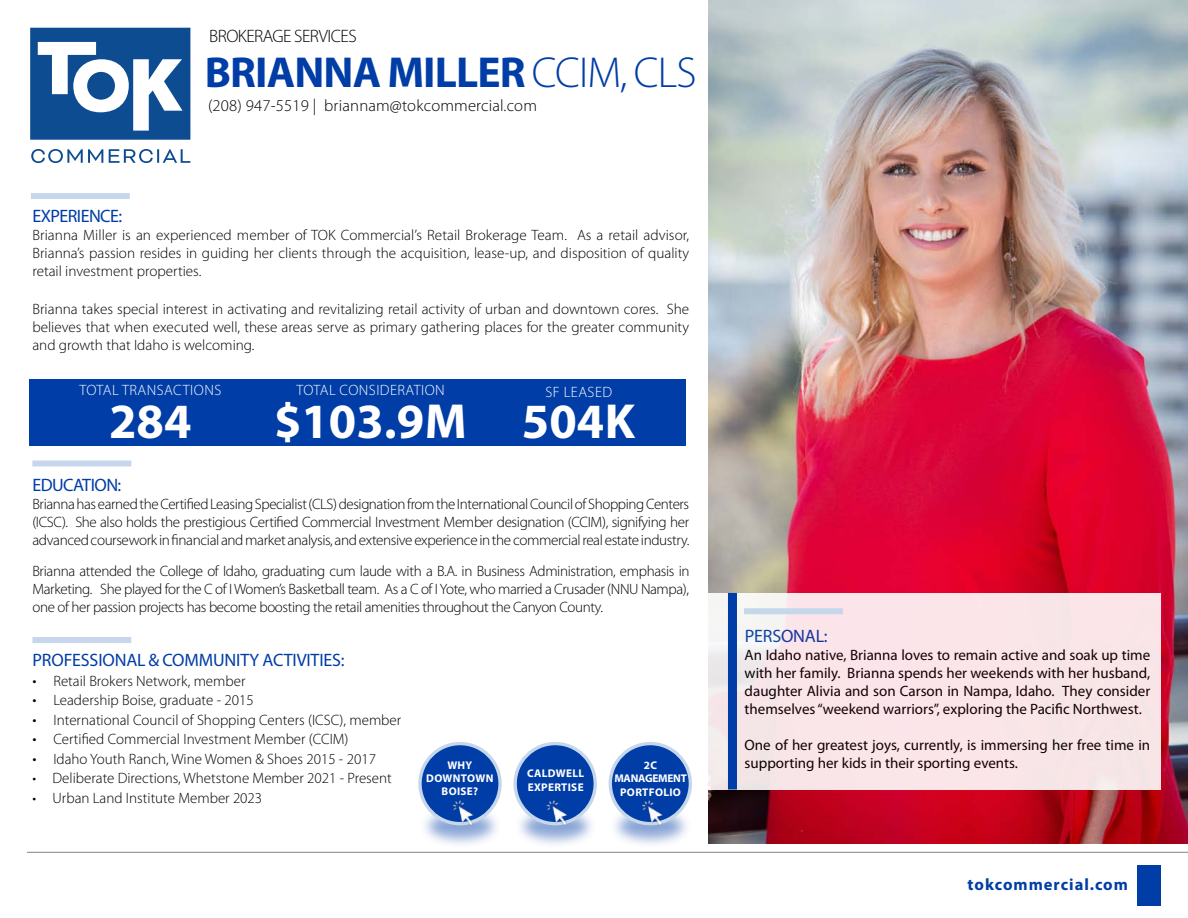
<style>
.page{position:relative;width:1188px;height:918px;background:#fff}
.page>*{position:absolute;margin:0;border:0;box-sizing:border-box;transform-origin:0 0}
.t1{font:700 49.5px "Myriad Pro";color:#fff}
.t2{font:700 43.5px "Myriad Pro";letter-spacing:-.02em;color:#003da6}
.t3{font:18px "Myriad Pro";letter-spacing:-.01em;color:#003da6}
.t4{font:18px "Myriad Pro";letter-spacing:-.03em;color:#003da6}
.t5{font:300 18px "Myriad Pro";letter-spacing:-.03em;color:#000}
.t6{font:300 16.5px "Myriad Pro";letter-spacing:.01em;color:#000}
.t7{font:700 16.5px "Myriad Pro";letter-spacing:.06em;color:#003da6}
.t8{font:300 15px/18px "Myriad Pro";color:#000;text-align:justify}
.t9{font:15px/18px "Myriad Pro";color:#000;text-align:justify}
.t10{font:300 15px "Myriad Pro";letter-spacing:.03em;color:#fff}
.t11{font:700 11.25px/13.5px "Myriad Pro";letter-spacing:.03em;color:#fff;text-align:center}
.t12{font:700 11.25px/13.5px "Myriad Pro";color:#fff;text-align:center}
.s1{font-weight:300}
.s2{font-size:16.5px}
</style>
<div class="page">
<img style="left:708px;top:0;width:480px;height:843px">
<hr style="left:27px;top:852px;width:1161px;height:1px;background:#828487">
<div style="left:1137px;top:865px;width:24px;height:40px;background:#003da6"></div>
<svg style="left:31px;top:149px;width:72px;height:14px"></svg>
<svg style="left:109px;top:149px;width:81px;height:14px"></svg>
<svg style="left:30px;top:28px;width:160px;height:112px"></svg>
<div style="left:704px;top:593px;width:457px;height:197px;background:linear-gradient(to right,#f8e9ec,#fae3e6)"></div>
<div style="left:728px;top:593px;width:9px;height:197px;background:#003da6"></div>
<div style="left:29px;top:379px;width:657px;height:67px;background:#003da6"></div>
<div style="left:744px;top:608px;width:99px;height:6px;background:#c6d7ec"></div>
<div style="left:31px;top:193px;width:99px;height:6px;background:#c6d7ec"></div>
<div style="left:32px;top:460px;width:99px;height:6px;background:#c6d7ec"></div>
<div style="left:32px;top:637px;width:99px;height:6px;background:#c6d7ec"></div>
<div style="left:419px;top:803px;width:83px;height:46px;background:#003da6;opacity:.46"></div>
<svg style="left:422px;top:791px;width:60px;height:23px"></svg>
<div style="left:421px;top:791px;width:62px;height:23px;border:1px solid #fff;border-radius:50%"></div>
<div style="left:420px;top:744px;width:80px;height:80px;background:#003da6;border-radius:50%"></div>
<div style="left:418px;top:742px;width:84px;height:83px;border:3px solid #c6d7ec;border-radius:50%"></div>
<img style="left:448px;top:800px;width:36px;height:37px">
<div style="left:514px;top:803px;width:83px;height:46px;background:#003da6;opacity:.46"></div>
<svg style="left:517px;top:791px;width:61px;height:23px"></svg>
<div style="left:516px;top:791px;width:62px;height:23px;border:1px solid #fff;border-radius:50%"></div>
<div style="left:515px;top:744px;width:80px;height:80px;background:#003da6;border-radius:50%"></div>
<div style="left:514px;top:742px;width:83px;height:83px;border:3px solid #c6d7ec;border-radius:50%"></div>
<img style="left:542px;top:800px;width:36px;height:37px">
<div style="left:610px;top:803px;width:82px;height:46px;background:#003da6;opacity:.46"></div>
<svg style="left:612px;top:791px;width:61px;height:23px"></svg>
<div style="left:611px;top:791px;width:62px;height:23px;border:1px solid #fff;border-radius:50%"></div>
<div style="left:610px;top:744px;width:80px;height:80px;background:#003da6;border-radius:50%"></div>
<div style="left:609px;top:742px;width:83px;height:83px;border:3px solid #c6d7ec;border-radius:50%"></div>
<img style="left:638px;top:800px;width:35px;height:37px">
<p class="t5" style="left:209px;top:26px;width:149px">BROKERAGE SERVICES</p>
<h2 class="t2" style="left:205px;top:48px;width:493px">BRIANNA MILLER <span class="s1">CCIM, CLS</span></h2>
<p class="t6" style="left:208px;top:96px;width:330px">(208) 947-5519 | briannam@tokcommercial.com</p>
<p class="t4" style="left:32px;top:206px;width:91px">EXPERIENCE:</p>
<p class="t8" style="left:32px;top:226px;width:658px">Brianna Miller is an experienced member of TOK Commercial’s Retail Brokerage Team. As a retail advisor, Brianna’s passion resides in guiding her clients through the acquisition, lease-up, and disposition of quality retail investment properties.</p>
<p class="t8" style="left:32px;top:300px;width:658px">Brianna takes special interest in activating and revitalizing retail activity of urban and downtown cores. She believes that when executed well, these areas serve as primary gathering places for the greater community and growth that Idaho is welcoming.</p>
<p class="t10" style="left:79px;top:382px;width:143px">TOTAL TRANSACTIONS</p>
<h1 class="t1" style="left:109px;top:394px;width:84px">284</h1>
<p class="t10" style="left:296px;top:382px;width:150px">TOTAL CONSIDERATION</p>
<h1 class="t1" style="left:274px;top:394px;width:194px">$103.9M</h1>
<p class="t10" style="left:546px;top:384px;width:68px">SF LEASED</p>
<h1 class="t1" style="left:522px;top:394px;width:115px">504K</h1>
<p class="t4" style="left:32px;top:475px;width:90px">EDUCATION:</p>
<p class="t8" style="left:32px;top:495px;width:659px">Brianna has earned the Certified Leasing Specialist (CLS) designation from the International Council of Shopping Centers (ICSC). She also holds the prestigious Certified Commercial Investment Member designation (CCIM), signifying her advanced coursework in financial and market analysis, and extensive experience in the commercial real estate industry.</p>
<p class="t8" style="left:32px;top:562px;width:659px">Brianna attended the College of Idaho, graduating cum laude with a B.A. in Business Administration, emphasis in Marketing. She played for the C of I Women’s Basketball team. As a C of I Yote, who married a Crusader (NNU Nampa), one of her passion projects has become boosting the retail amenities throughout the Canyon County.</p>
<p class="t3" style="left:33px;top:650px;width:313px">PROFESSIONAL &amp; COMMUNITY ACTIVITIES:</p>
<p class="t8" style="left:32px;top:672px;width:215px"><span class="s2">•</span> Retail Brokers Network, member</p>
<p class="t8" style="left:32px;top:691px;width:223px"><span class="s2">•</span> Leadership Boise, graduate - 2015</p>
<p class="t8" style="left:32px;top:711px;width:370px"><span class="s2">•</span> International Council of Shopping Centers (ICSC), member</p>
<p class="t8" style="left:32px;top:730px;width:318px"><span class="s2">•</span> Certified Commercial Investment Member (CCIM)</p>
<p class="t8" style="left:32px;top:750px;width:345px"><span class="s2">•</span> Idaho Youth Ranch, Wine Women &amp; Shoes 2015 - 2017</p>
<p class="t8" style="left:32px;top:769px;width:361px">• Deliberate Directions, Whetstone Member 2021 - Present</p>
<p class="t8" style="left:32px;top:789px;width:231px">• Urban Land Institute Member 2023</p>
<p class="t11" style="left:426px;top:758px;width:69px">WHY<br>DOWNTOWN<br>BOISE?</p>
<p class="t11" style="left:527px;top:767px;width:59px;text-align:left">CALDWELL<br>EXPERTISE</p>
<p class="t12" style="left:614px;top:759px;width:74px">2C<br>MANAGEMENT<br>PORTFOLIO</p>
<p class="t3" style="left:745px;top:626px;width:84px">PERSONAL:</p>
<p class="t9" style="left:745px;top:646px;width:407px">An Idaho native, Brianna loves to remain active and soak up time with her family. Brianna spends her weekends with her husband, daughter Alivia and son Carson in Nampa, Idaho. They consider themselves “weekend warriors”, exploring the Pacific Northwest.</p>
<p class="t9" style="left:745px;top:736px;width:407px">One of her greatest joys, currently, is immersing her free time in supporting her kids in their sporting events.</p>
<p class="t7" style="left:968px;top:875px;width:162px">tokcommercial.com</p>
</div>
